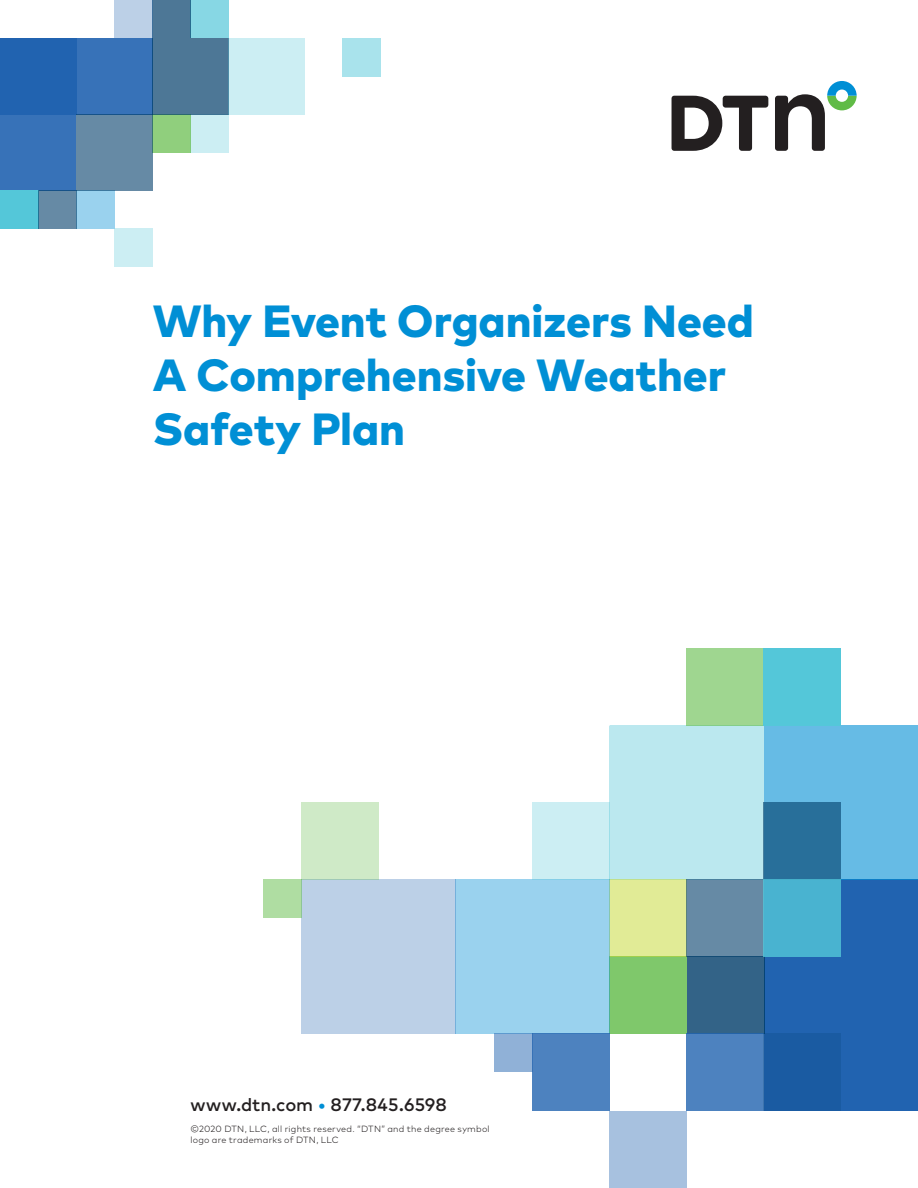
<style>
.page{position:relative;width:918px;height:1188px;background:#fff}
.page>*{position:absolute;margin:0;border:0;box-sizing:border-box;transform-origin:0 0}
.t1{font:800 45px/54px "Mark Pro";letter-spacing:-.005em;color:#008fd5}
.t2{font:500 18px "Mark Pro";letter-spacing:.005em;color:#231f20}
.t3{font:300 9px/10.5px "Mark Pro";letter-spacing:.025em;color:#231f20}
.s1{color:#008fd5}
</style>
<div class="page">
<svg style="left:672px;top:96px;width:96px;height:55px"></svg>
<svg style="left:775px;top:81px;width:82px;height:70px"></svg>
<div style="left:764px;top:880px;width:154px;height:231px;background:#2163b0"></div>
<div style="left:610px;top:726px;width:154px;height:154px;background:#bbe8ef"></div>
<div style="left:610px;top:957px;width:77px;height:77px;background:#7fc86b"></div>
<div style="left:610px;top:880px;width:77px;height:77px;background:#e1eb96"></div>
<div style="left:687px;top:957px;width:77px;height:77px;background:#336387"></div>
<div style="left:687px;top:880px;width:77px;height:77px;background:#668aa5"></div>
<div style="left:456px;top:880px;width:154px;height:154px;background:#9ad2ee"></div>
<div style="left:302px;top:880px;width:154px;height:154px;background:#bcd0e7"></div>
<div style="left:764px;top:726px;width:154px;height:154px;background:#66bbe5"></div>
<div style="left:687px;top:649px;width:77px;height:77px;background:#9fd690"></div>
<div style="left:764px;top:649px;width:77px;height:77px;background:#54c7d9"></div>
<div style="left:533px;top:803px;width:77px;height:77px;background:#cceef3"></div>
<div style="left:302px;top:803px;width:77px;height:77px;background:#cfeac7"></div>
<div style="left:687px;top:1034px;width:77px;height:77px;background:#4d82bf"></div>
<div style="left:610px;top:1111px;width:77px;height:77px;background:#a7c1df"></div>
<div style="left:533px;top:1034px;width:77px;height:77px;background:#4d82bf"></div>
<div style="left:764px;top:803px;width:77px;height:77px;background:#286f9a"></div>
<div style="left:764px;top:880px;width:77px;height:77px;background:#49b3d0"></div>
<div style="left:764px;top:1034px;width:77px;height:77px;background:#1a5ba2"></div>
<div style="left:495px;top:1034px;width:38px;height:38px;background:#90b1d7"></div>
<div style="left:264px;top:880px;width:38px;height:38px;background:#afdda2"></div>
<div style="left:0;top:114px;width:76px;height:76px;background:#3772b8"></div>
<div style="left:76px;top:38px;width:76px;height:76px;background:#3772b8"></div>
<div style="left:0;top:38px;width:76px;height:76px;background:#2163b0"></div>
<div style="left:343px;top:38px;width:38px;height:38px;background:#a9e3ec"></div>
<div style="left:76px;top:190px;width:38px;height:39px;background:#9ad2ee"></div>
<div style="left:0;top:190px;width:38px;height:39px;background:#54c7d9"></div>
<div style="left:38px;top:190px;width:38px;height:39px;background:#668aa5"></div>
<div style="left:190px;top:0;width:39px;height:38px;background:#87d7e4"></div>
<div style="left:190px;top:114px;width:39px;height:38px;background:#cceef3"></div>
<div style="left:152px;top:114px;width:38px;height:38px;background:#90cf7d"></div>
<div style="left:76px;top:114px;width:76px;height:76px;background:#668aa5"></div>
<div style="left:152px;top:38px;width:77px;height:76px;background:#4d7796"></div>
<div style="left:229px;top:38px;width:76px;height:76px;background:#cceef3"></div>
<div style="left:152px;top:0;width:38px;height:38px;background:#4d7796"></div>
<div style="left:114px;top:0;width:38px;height:38px;background:#bcd0e7"></div>
<div style="left:114px;top:229px;width:38px;height:38px;background:#cceef3"></div>
<h1 class="t1" style="left:153px;top:298px;width:603px">Why Event Organizers Need<br>A Comprehensive Weather<br>Safety Plan</h1>
<h2 class="t2" style="left:190px;top:1098px;width:258px">www.dtn.com <span class="s1">•</span> 877.845.6598</h2>
<p class="t3" style="left:190px;top:1124px;width:301px">©2020 DTN, LLC, all rights reserved. “DTN” and the degree symbol logo are trademarks of DTN, LLC</p>
</div>
